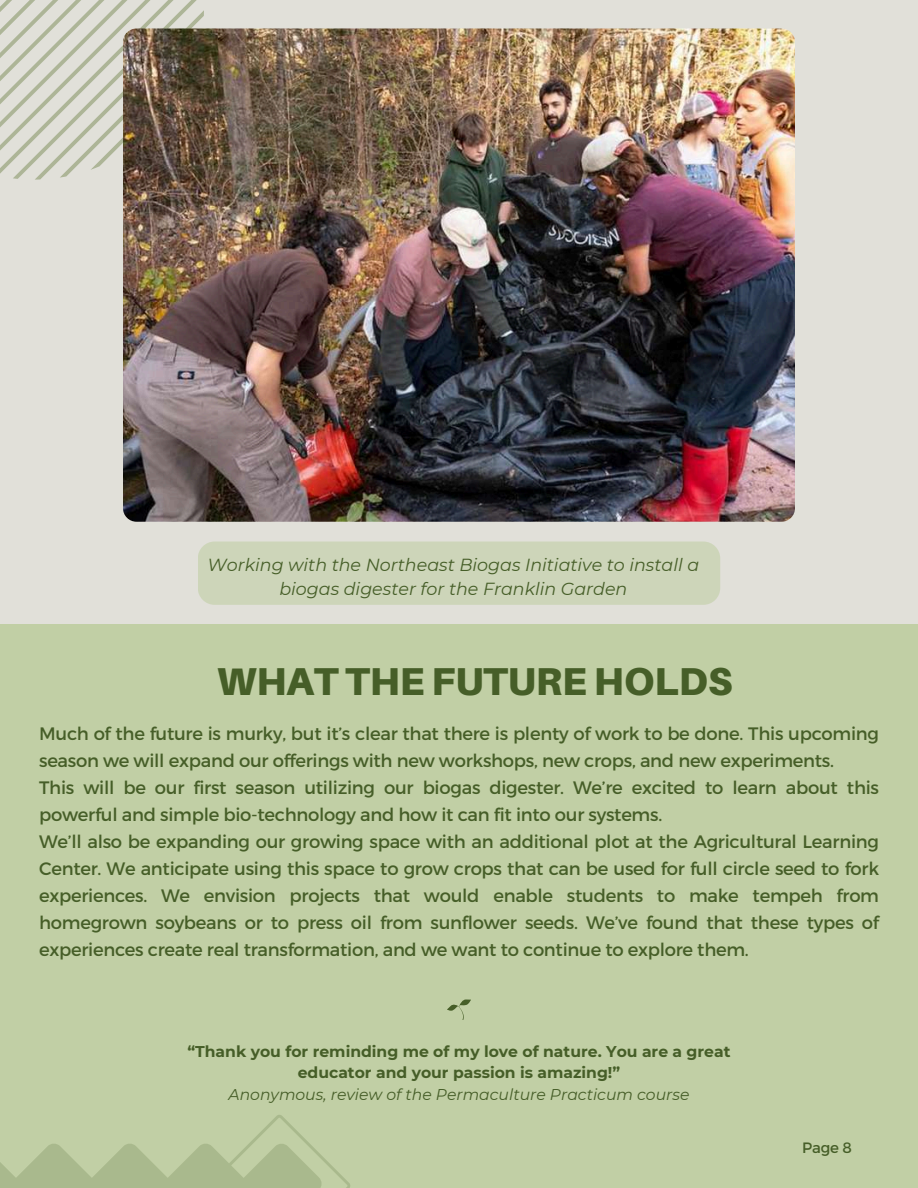
<style>
.page{position:relative;width:918px;height:1188px;background:#e1e0d9}
.page>*{position:absolute;margin:0;border:0;box-sizing:border-box;transform-origin:0 0}
.t1{font:900 38.85px "Aileron";color:#465e28}
.t2{font:18px/27px "Montserrat";letter-spacing:-.015em;color:#465e28}
.t3{font:italic 17.4px/24.3px "Montserrat";color:#465e28;text-align:center}
.t4{font:700 15.6px/21.3px "Montserrat";color:#465e28;text-align:center}
.t5{font:italic 15.6px "Montserrat";color:#465e28}
.t6{font:15px "Montserrat";color:#465e28}
</style>
<div class="page">
<svg style="left:0;top:0;width:204px;height:179px"></svg>
<img style="left:123px;top:28px;width:672px;height:493px;border-radius:14px">
<div style="left:0;top:625px;width:918px;height:563px;background:#c1cfa5"></div>
<svg style="left:0;top:1115px;width:350px;height:73px"></svg>
<div style="left:198px;top:542px;width:522px;height:63px;background:#cdd5b9;border-radius:17px"></div>
<svg style="left:447px;top:1000px;width:24px;height:20px"></svg>
<p class="t3" style="left:208px;top:552px;width:493px">Working with the Northeast Biogas Initiative to install a biogas digester for the Franklin Garden</p>
<h1 class="t1" style="left:217px;top:657px;width:517px">WHAT THE FUTURE HOLDS</h1>
<p class="t2" style="left:39px;top:719px;width:841px">Much of the future is murky, but it’s clear that there is plenty of work to be done. This upcoming season we will expand our offerings with new workshops, new crops, and new experiments.<br>This will be our first season utilizing our biogas digester. We’re excited to learn about this powerful and simple bio-technology and how it can fit into our systems.<br>We’ll also be expanding our growing space with an additional plot at the Agricultural Learning Center. We anticipate using this space to grow crops that can be used for full circle seed to fork experiences. We envision projects that would enable students to make tempeh from homegrown soybeans or to press oil from sunflower seeds. We’ve found that these types of experiences create real transformation, and we want to continue to explore them.</p>
<p class="t4" style="left:187px;top:1041px;width:545px">“Thank you for reminding me of my love of nature. You are a great educator and your passion is amazing!”</p>
<p class="t5" style="left:228px;top:1085px;width:462px">Anonymous, review of the Permaculture Practicum course</p>
<p class="t6" style="left:802px;top:1138px;width:51px">Page 8</p>
</div>
